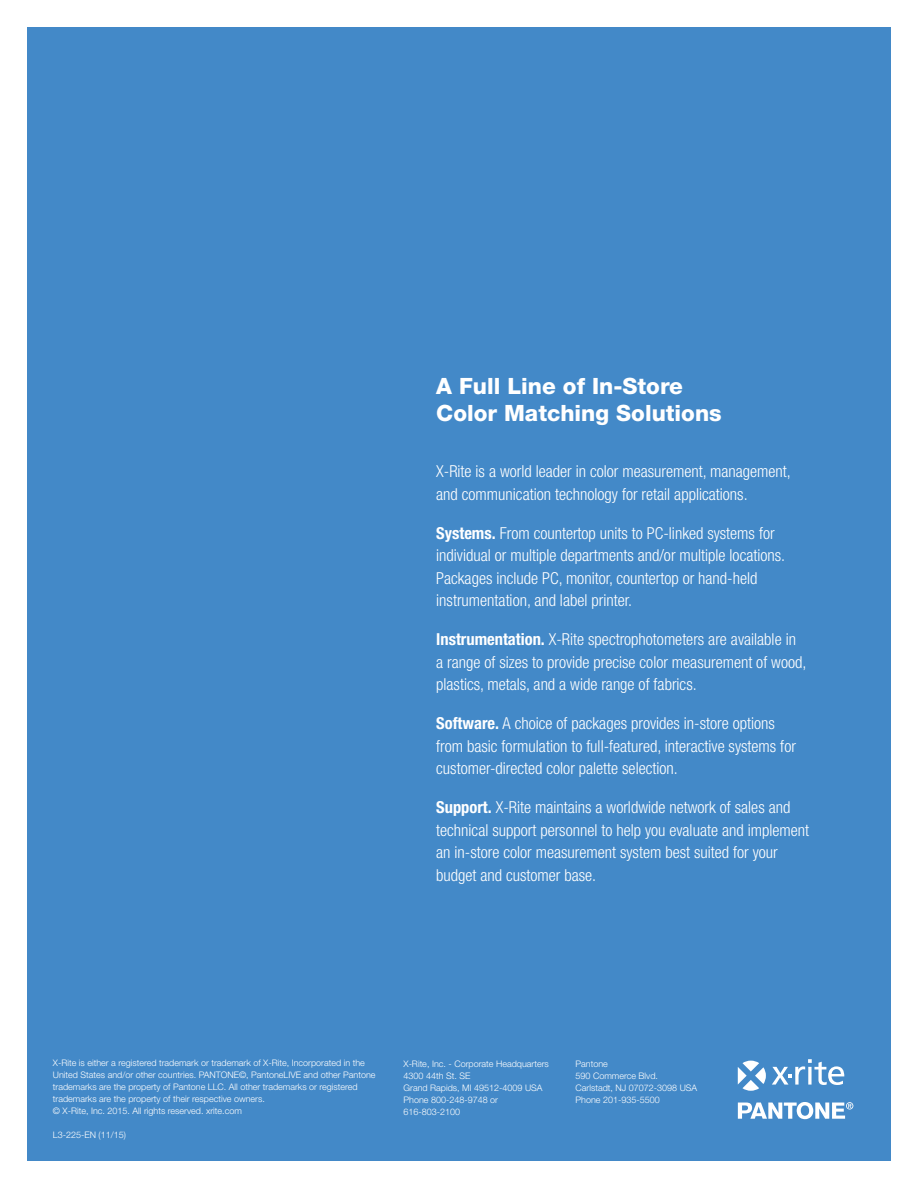
<style>
.page{position:relative;width:918px;height:1188px;background:#fff}
.page>*{position:absolute;margin:0;border:0;box-sizing:border-box;transform-origin:0 0}
.t1{font:800 22.5px/27.6px "Helvetica Neue";color:#fff}
.t2{font:300 condensed 16.5px/22.5px "Helvetica Neue";color:#fff}
.t3{font:300 9px/12px "Helvetica Neue";color:#fff}
.s1{font-weight:700}
</style>
<div class="page">
<div style="left:27px;top:27px;width:864px;height:1134px;background:#4389c8"></div>
<svg style="left:738px;top:1102px;width:115px;height:17px"></svg>
<svg style="left:772px;top:1059px;width:72px;height:26px"></svg>
<svg style="left:738px;top:1061px;width:28px;height:30px"></svg>
<h1 class="t1" style="left:436px;top:372px;width:287px">A Full Line of In-Store<br>Color Matching Solutions</h1>
<p class="t2" style="left:436px;top:460px;width:356px">X-Rite is a world leader in color measurement, management, and communication technology for retail applications.</p>
<p class="t2" style="left:436px;top:521px;width:350px"><span class="s1">Systems.</span> From countertop units to PC-linked systems for individual or multiple departments and/or multiple locations.<br>Packages include PC, monitor, countertop or hand-held instrumentation, and label printer.</p>
<p class="t2" style="left:436px;top:628px;width:372px"><span class="s1">Instrumentation.</span> X-Rite spectrophotometers are available in a range of sizes to provide precise color measurement of wood, plastics, metals, and a wide range of fabrics.</p>
<p class="t2" style="left:436px;top:712px;width:361px"><span class="s1">Software.</span> A choice of packages provides in-store options from basic formulation to full-featured, interactive systems for customer-directed color palette selection.</p>
<p class="t2" style="left:436px;top:796px;width:374px"><span class="s1">Support.</span> X-Rite maintains a worldwide network of sales and technical support personnel to help you evaluate and implement an in-store color measurement system best suited for your budget and customer base.</p>
<p class="t3" style="left:53px;top:1057px;width:324px">X-Rite is either a registered trademark or trademark of X-Rite, Incorporated in the United States and/or other countries. PANTONE©, PantoneLIVE and other Pantone trademarks are the property of Pantone LLC. All other trademarks or registered trademarks are the property of their respective owners.<br>© X-Rite, Inc. 2015. All rights reserved. xrite.com</p>
<p class="t3" style="left:53px;top:1129px;width:75px">L3-225-EN (11/15)</p>
<p class="t3" style="left:404px;top:1057px;width:147px">X-Rite, Inc. - Corporate Headquarters<br>4300 44th St. SE<br>Grand Rapids, MI 49512-4009 USA<br>Phone 800-248-9748 or<br>616-803-2100</p>
<p class="t3" style="left:576px;top:1057px;width:123px">Pantone<br>590 Commerce Blvd.<br>Carlstadt, NJ 07072-3098 USA<br>Phone 201-935-5500</p>
</div>
